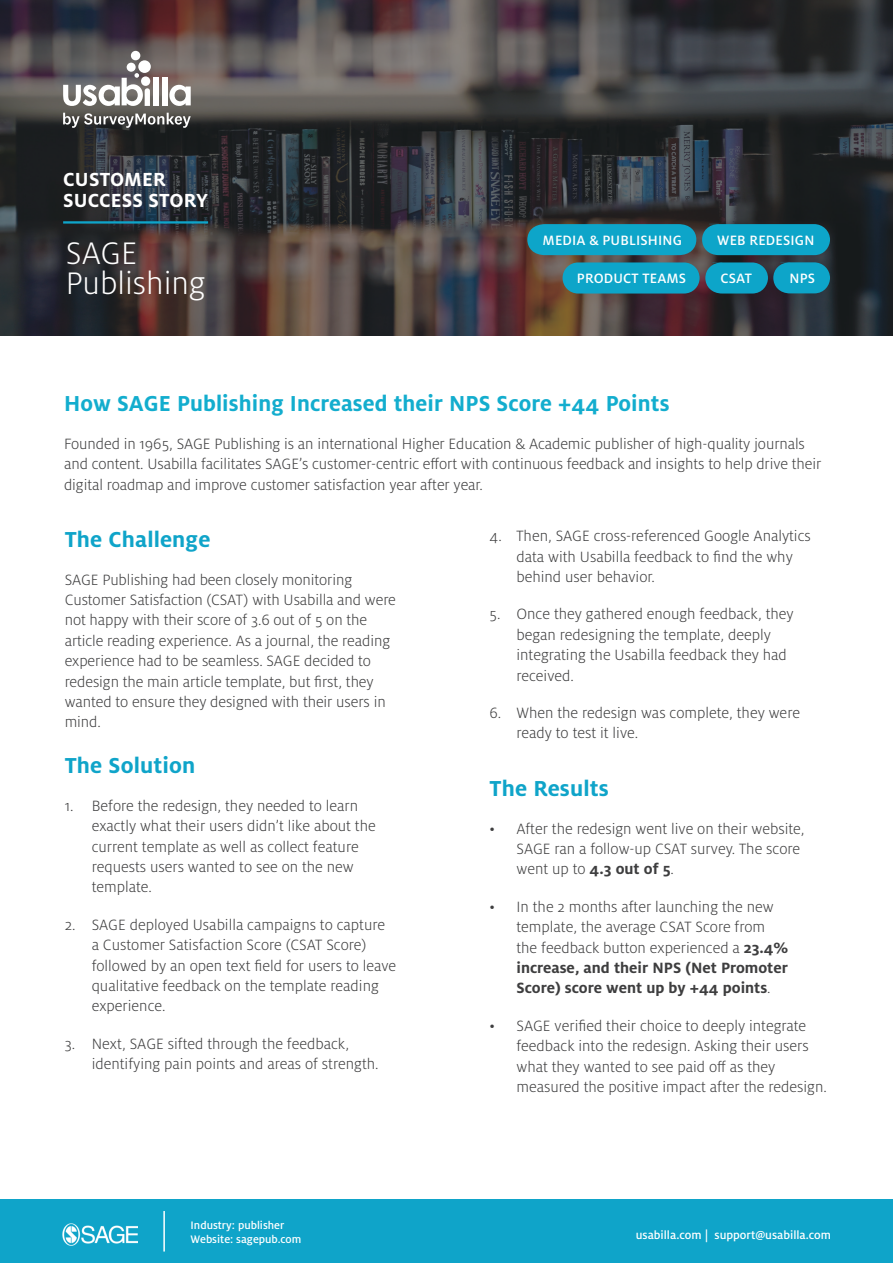
<style>
.page{position:relative;width:893px;height:1263px;background:#fff}
.page>*{position:absolute;margin:0;border:0;box-sizing:border-box;transform-origin:0 0}
.t1{font:300 34.5px/30px "Milo OT";color:#fff}
.t2{font:700 24px "Milo OT";letter-spacing:.005em;color:#13adce}
.t3{font:700 24px "Milo OT";letter-spacing:.005em;color:#0fa4c9}
.t4{font:700 21px/21px "Milo OT";letter-spacing:.01em;color:#fff}
.t5{font:300 16.5px/20.4px "Milo OT";color:#3e3e3f}
.t6{font:500 15px "Milo OT";letter-spacing:.01em;color:#fff}
.t7{font:500 12.75px "Milo OT";color:#fff}
.t8{font:500 12px/14.4px "Milo OT";color:#fff}
.s1{font-weight:700}
</style>
<div class="page">
<svg style="left:0;top:0;width:893px;height:335px;background:#3e3a3c"></svg>
<hr style="left:63px;top:221px;width:145px;height:3px;background:#0fa4c9">
<div style="left:0;top:1199px;width:893px;height:64px;background:#0fa4c9"></div>
<hr style="left:163px;top:1211px;width:2px;height:40px;background:#fff">
<div style="left:153px;top:78px;width:6px;height:28px;background:#fff"></div>
<div style="left:162px;top:78px;width:6px;height:28px;background:#fff"></div>
<svg style="left:169px;top:85px;width:22px;height:21px"></svg>
<svg style="left:63px;top:51px;width:88px;height:55px"></svg>
<svg style="left:63px;top:113px;width:128px;height:15px;background:#70706e"></svg>
<div style="left:563px;top:262px;width:137px;height:32px;background:#0da5c9;border-radius:16px"></div>
<svg style="left:527px;top:224px;width:169px;height:31px;background:#10a0c2"></svg>
<svg style="left:702px;top:224px;width:128px;height:31px;background:#0f9ec0"></svg>
<svg style="left:705px;top:262px;width:125px;height:32px;background:#148fae"></svg>
<img style="left:63px;top:1223px;width:75px;height:23px">
<p class="t4" style="left:63px;top:169px;width:146px">CUSTOMER<br>SUCCESS STORY</p>
<h1 class="t1" style="left:66px;top:238px;width:141px">SAGE<br>Publishing</h1>
<p class="t6" style="left:543px;top:232px;width:141px">MEDIA &amp; PUBLISHING</p>
<p class="t6" style="left:577px;top:270px;width:111px">PRODUCT TEAMS</p>
<p class="t6" style="left:717px;top:232px;width:99px">WEB REDESIGN</p>
<p class="t6" style="left:790px;top:270px;width:27px">NPS</p>
<p class="t6" style="left:720px;top:270px;width:33px">CSAT</p>
<h2 class="t2" style="left:64px;top:390px;width:607px">How SAGE Publishing Increased their NPS Score +44 Points</h2>
<p class="t5" style="left:64px;top:434px;width:759px">Founded in 1965, SAGE Publishing is an international Higher Education &amp; Academic publisher of high-quality journals and content. Usabilla facilitates SAGE’s customer-centric effort with continuous feedback and insights to help drive their digital roadmap and improve customer satisfaction year after year.</p>
<h2 class="t3" style="left:65px;top:526px;width:147px">The Challenge</h2>
<p class="t5" style="left:65px;top:569px;width:333px">SAGE Publishing had been closely monitoring Customer Satisfaction (CSAT) with Usabilla and were not happy with their score of 3.6 out of 5 on the article reading experience. As a journal, the reading experience had to be seamless. SAGE decided to redesign the main article template, but first, they wanted to ensure they designed with their users in mind.</p>
<h2 class="t3" style="left:65px;top:752px;width:132px">The Solution</h2>
<p class="t5" style="left:92px;top:795px;width:286px;text-indent:-27px">1. Before the redesign, they needed to learn exactly what their users didn’t like about the current template as well as collect feature requests users wanted to see on the new template.</p>
<p class="t5" style="left:92px;top:914px;width:306px;text-indent:-27px">2. SAGE deployed Usabilla campaigns to capture a Customer Satisfaction Score (CSAT Score) followed by an open text field for users to leave qualitative feedback on the template reading experience.</p>
<p class="t5" style="left:92px;top:1033px;width:288px;text-indent:-27px">3. Next, SAGE sifted through the feedback, identifying pain points and areas of strength.</p>
<p class="t8" style="left:191px;top:1218px;width:112px">Industry: publisher<br>Website: sagepub.com</p>
<p class="t5" style="left:516px;top:526px;width:296px;text-indent:-27px">4. Then, SAGE cross-referenced Google Analytics data with Usabilla feedback to find the why behind user behavior.</p>
<p class="t5" style="left:516px;top:604px;width:279px;text-indent:-27px">5. Once they gathered enough feedback, they began redesigning the template, deeply integrating the Usabilla feedback they had received.</p>
<p class="t5" style="left:516px;top:703px;width:285px;text-indent:-27px">6. When the redesign was complete, they were ready to test it live.</p>
<h2 class="t3" style="left:489px;top:775px;width:121px">The Results</h2>
<p class="t5" style="left:516px;top:818px;width:290px;text-indent:-27px">• After the redesign went live on their website,<br>SAGE ran a follow-up CSAT survey. The score went up to <span class="s1">4.3 out of 5</span>.</p>
<p class="t5" style="left:516px;top:897px;width:273px;text-indent:-27px">• In the 2 months after launching the new template, the average CSAT Score from the feedback button experienced a <span class="s1">23.4% increase, and their NPS (Net Promoter Score) score went up by +44 points</span>.</p>
<p class="t5" style="left:516px;top:1016px;width:312px;text-indent:-27px">• SAGE verified their choice to deeply integrate feedback into the redesign. Asking their users what they wanted to see paid off as they measured the positive impact after the redesign.</p>
<p class="t7" style="left:636px;top:1227px;width:197px">usabilla.com | support@usabilla.com</p>
</div>
